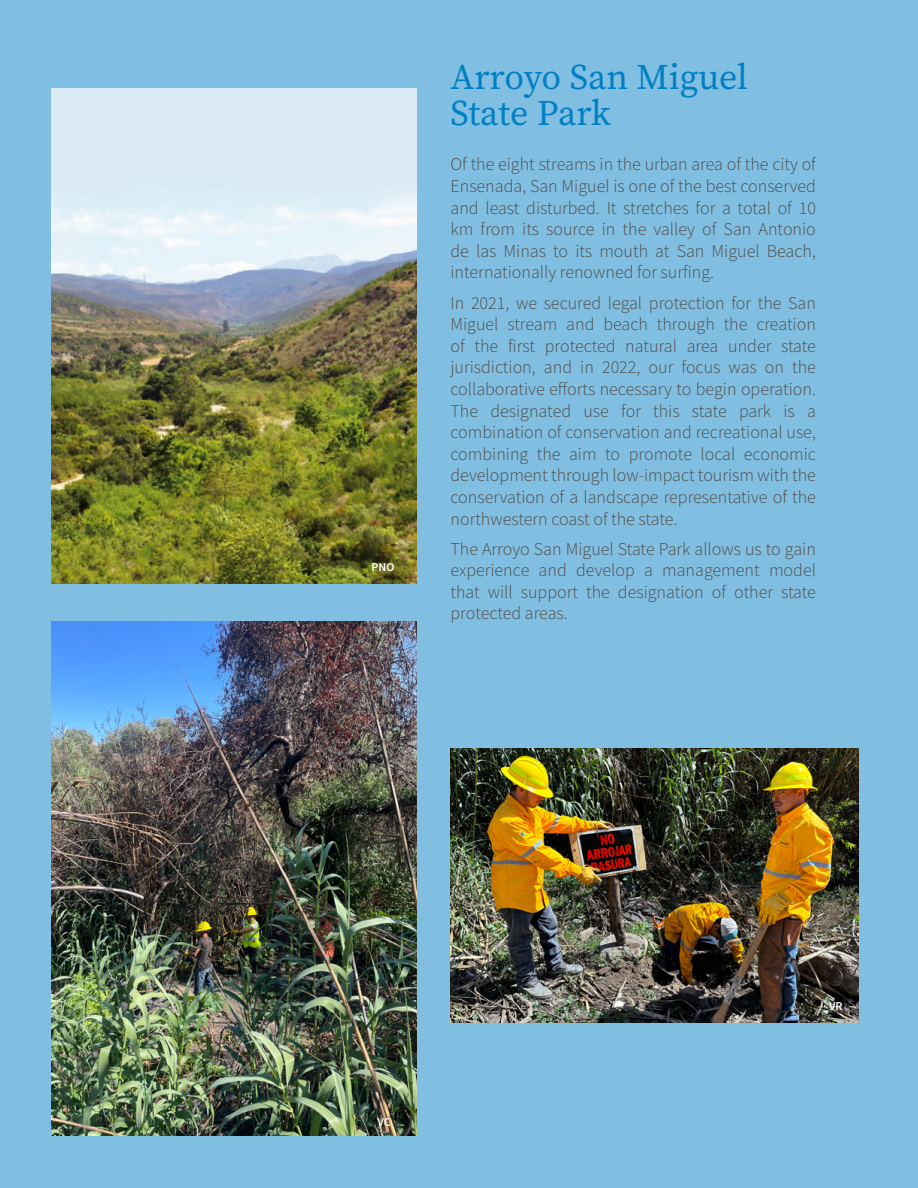
<style>
.page{position:relative;width:918px;height:1188px;background:#80bfe2}
.page>*{position:absolute;margin:0;border:0;box-sizing:border-box;transform-origin:0 0}
.t1{font:36px/36px "Source Serif Variable";color:#0080c4}
.t2{font:18px/21.6px "Source Sans Variable";color:#524c48;text-align:justify}
.t3{font:12px "Source Sans Variable";letter-spacing:-.01em;color:#fff}
</style>
<div class="page">
<img style="left:51px;top:89px;width:366px;height:494px">
<img style="left:51px;top:622px;width:366px;height:514px">
<img style="left:450px;top:748px;width:409px;height:274px">
<p class="t3" style="left:372px;top:560px;width:24px">PNO</p>
<h1 class="t1" style="left:450px;top:59px;width:299px">Arroyo San Miguel<br>State Park</h1>
<p class="t2" style="left:450px;top:154px;width:367px">Of the eight streams in the urban area of the city of Ensenada, San Miguel is one of the best conserved and least disturbed. It stretches for a total of 10 km from its source in the valley of San Antonio de las Minas to its mouth at San Miguel Beach, internationally renowned for surfing.</p>
<p class="t2" style="left:450px;top:292px;width:367px">In 2021, we secured legal protection for the San Miguel stream and beach through the creation of the first protected natural area under state jurisdiction, and in 2022, our focus was on the collaborative efforts necessary to begin operation.<br>The designated use for this state park is a combination of conservation and recreational use, combining the aim to promote local economic development through low-impact tourism with the conservation of a landscape representative of the northwestern coast of the state.</p>
<p class="t2" style="left:450px;top:538px;width:367px">The Arroyo San Miguel State Park allows us to gain experience and develop a management model that will support the designation of other state protected areas.</p>
<p class="t3" style="left:378px;top:1115px;width:15px">VC</p>
<p class="t3" style="left:829px;top:999px;width:15px">VR</p>
</div>
